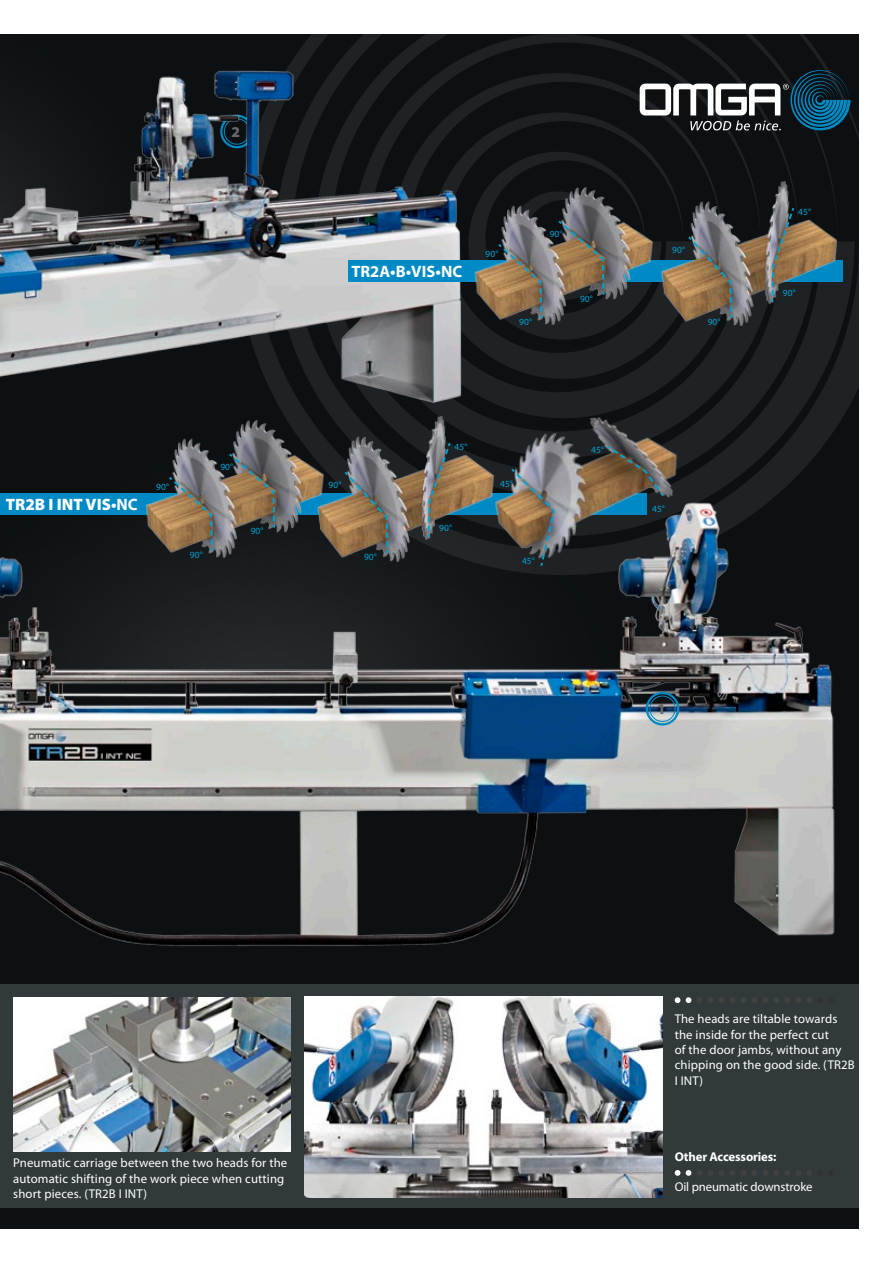
<style>
.page{position:relative;width:893px;height:1263px;background:#fff}
.page>*{position:absolute;margin:0;border:0;box-sizing:border-box;transform-origin:0 0}
.t1{font:900 16.5px "Myriad Pro";color:#fff}
.t2{font:700 16.5px "Myriad Pro";color:#fff}
.t3{font:900 15px "Myriad Pro";color:#686868}
.t4{font:12.75px/15.3px "Myriad Pro";letter-spacing:.01em;color:#fff}
.t5{font:12.75px "Myriad Pro";letter-spacing:-.01em;color:#fff}
.t6{font:700 12.75px "Myriad Pro";letter-spacing:-.01em;color:#fff}
.t7{font:9.45px "Myriad Pro";letter-spacing:.01em;color:#00a3d4}
.s1{font-weight:700}
</style>
<div class="page">
<div style="left:0;top:34px;width:859px;height:1195px;background:#0c1012"></div>
<div style="left:0;top:984px;width:859px;height:224px;background:#32393b"></div>
<svg style="left:294px;top:34px;width:561px;height:466px"></svg>
<svg style="left:314px;top:34px;width:502px;height:463px;fill:#1f2224"></svg>
<svg style="left:352px;top:34px;width:425px;height:424px"></svg>
<svg style="left:472px;top:73px;width:267px;height:346px"></svg>
<svg style="left:472px;top:112px;width:228px;height:267px"></svg>
<svg style="left:640px;top:70px;width:210px;height:60px"></svg>
<img style="left:13px;top:997px;width:277px;height:154px">
<img style="left:305px;top:996px;width:357px;height:202px">
<img style="left:0;top:59px;width:472px;height:358px">
<img style="left:0;top:59px;width:208px;height:175px">
<img style="left:0;top:500px;width:835px;height:446px">
<div style="left:646px;top:692px;width:33px;height:33px;border:2px solid #008ac5;border-radius:50%"></div>
<div style="left:649px;top:696px;width:27px;height:26px;border:1px solid #008ac5;border-radius:50%"></div>
<div style="left:349px;top:260px;width:494px;height:22px;background:#008ac5"></div>
<div style="left:0;top:493px;width:646px;height:21px;background:#008ac5"></div>
<img style="left:296px;top:415px;width:213px;height:149px">
<svg style="left:367px;top:470px;width:23px;height:85px;background:#726c62"></svg>
<svg style="left:427px;top:441px;width:25px;height:98px;background:#70695e"></svg>
<img style="left:141px;top:418px;width:226px;height:140px">
<svg style="left:167px;top:475px;width:47px;height:78px;background:#81715c"></svg>
<svg style="left:227px;top:452px;width:49px;height:78px;background:#786a58"></svg>
<img style="left:476px;top:411px;width:230px;height:152px">
<svg style="left:509px;top:467px;width:47px;height:101px;background:#746a5e"></svg>
<svg style="left:605px;top:444px;width:60px;height:54px;background:#71624f"></svg>
<img style="left:662px;top:179px;width:197px;height:150px">
<svg style="left:697px;top:234px;width:36px;height:86px;background:#7b6e60"></svg>
<svg style="left:770px;top:206px;width:26px;height:98px;background:#6e695f"></svg>
<img style="left:662px;top:185px;width:35px;height:140px">
<svg style="left:468px;top:151px;width:194px;height:189px"></svg>
<svg style="left:675px;top:1170px;width:5px;height:6px"></svg>
<svg style="left:708px;top:1170px;width:5px;height:6px"></svg>
<svg style="left:686px;top:1170px;width:5px;height:6px"></svg>
<svg style="left:719px;top:1170px;width:5px;height:6px"></svg>
<svg style="left:697px;top:1170px;width:5px;height:6px"></svg>
<svg style="left:730px;top:1170px;width:82px;height:6px"></svg>
<svg style="left:675px;top:997px;width:5px;height:6px"></svg>
<svg style="left:708px;top:998px;width:5px;height:5px"></svg>
<svg style="left:686px;top:997px;width:5px;height:6px"></svg>
<svg style="left:719px;top:998px;width:5px;height:5px"></svg>
<svg style="left:697px;top:998px;width:5px;height:5px"></svg>
<svg style="left:730px;top:998px;width:82px;height:5px"></svg>
<p class="t3" style="left:232px;top:122px;width:10px">2</p>
<p class="t1" style="left:6px;top:493px;width:133px">TR2B I INT VIS<span class="s1">•NC</span></p>
<p class="t7" style="left:156px;top:481px;width:14px">90°</p>
<p class="t7" style="left:220px;top:461px;width:14px">90°</p>
<p class="t7" style="left:190px;top:549px;width:14px">90°</p>
<p class="t7" style="left:251px;top:525px;width:14px">90°</p>
<p class="t2" style="left:351px;top:261px;width:112px">TR2A•B•VIS•NC</p>
<p class="t7" style="left:486px;top:248px;width:14px">90°</p>
<p class="t7" style="left:550px;top:228px;width:14px">90°</p>
<p class="t7" style="left:519px;top:316px;width:14px">90°</p>
<p class="t7" style="left:580px;top:293px;width:14px">90°</p>
<p class="t7" style="left:328px;top:479px;width:14px">90°</p>
<p class="t7" style="left:364px;top:551px;width:14px">90°</p>
<p class="t7" style="left:455px;top:441px;width:14px">45°</p>
<p class="t7" style="left:439px;top:522px;width:14px">90°</p>
<p class="t7" style="left:500px;top:478px;width:14px">45°</p>
<p class="t7" style="left:522px;top:555px;width:14px">45°</p>
<p class="t7" style="left:591px;top:444px;width:14px">45°</p>
<p class="t7" style="left:672px;top:244px;width:14px">90°</p>
<p class="t7" style="left:708px;top:316px;width:14px">90°</p>
<p class="t7" style="left:652px;top:503px;width:14px">45°</p>
<p class="t3" style="left:657px;top:699px;width:10px">1</p>
<p class="t7" style="left:798px;top:206px;width:14px">45°</p>
<p class="t7" style="left:783px;top:287px;width:14px">90°</p>
<p class="t4" style="left:13px;top:1155px;width:276px">Pneumatic carriage between the two heads for the automatic shifting of the work piece when cutting short pieces. (TR2B I INT)</p>
<p class="t4" style="left:675px;top:1011px;width:181px">The heads are tiltable towards the inside for the perfect cut<br>of the door jambs, without any chipping on the good side. (TR2B<br>I INT)</p>
<p class="t6" style="left:675px;top:1148px;width:103px">Other Accessories:</p>
<p class="t5" style="left:675px;top:1179px;width:139px">Oil pneumatic downstroke</p>
</div>
